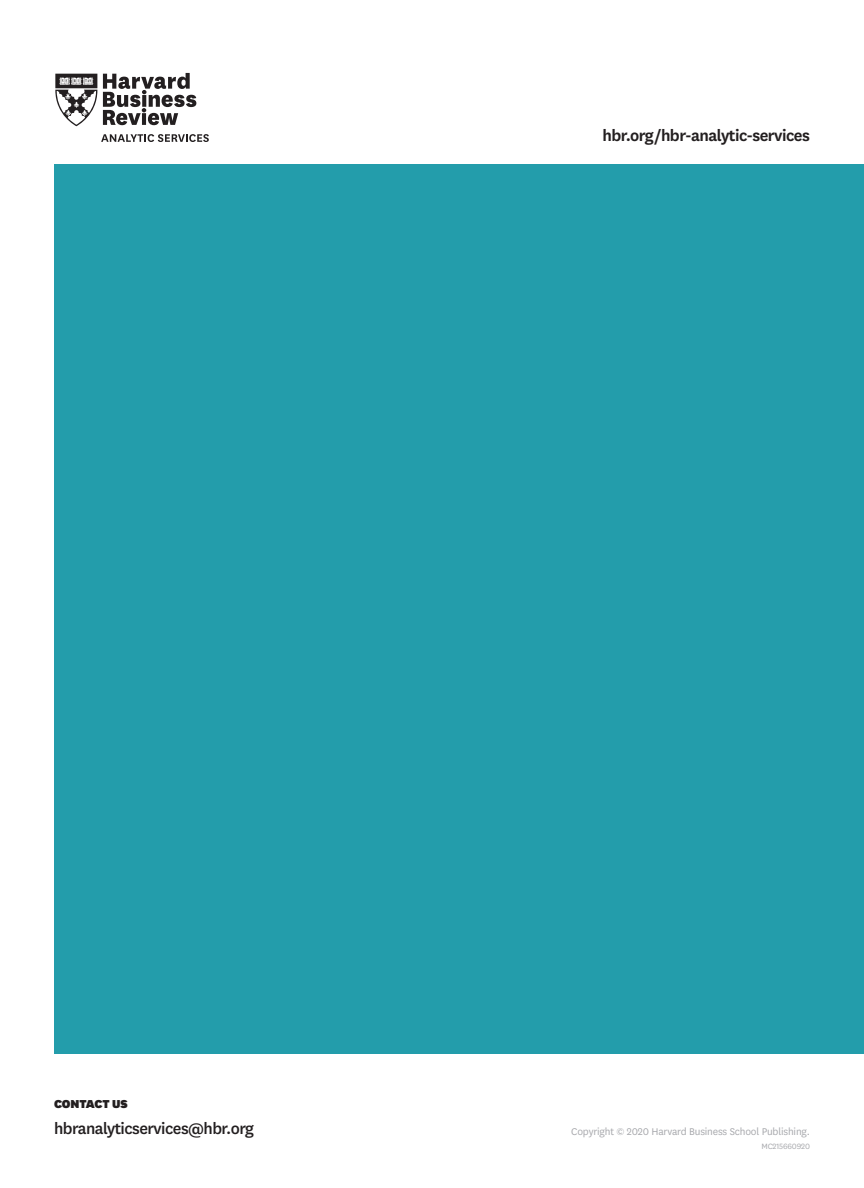
<style>
.page{position:relative;width:864px;height:1188px;background:#fff}
.page>*{position:absolute;margin:0;border:0;box-sizing:border-box;transform-origin:0 0}
.t1{font:600 18px "National HBR";letter-spacing:-.03em;color:#231f20}
.t2{font:500 18px "National HBR";letter-spacing:-.03em;color:#231f20}
.t3{font:900 13.5px "National HBR";color:#231f20}
.t4{font:11.4px "National HBR";letter-spacing:-.015em;color:#a8a9ad}
.t5{font:9px "National HBR";letter-spacing:-.015em;color:#a8a9ad}
</style>
<div class="page">
<svg style="left:55px;top:72px;width:141px;height:55px"></svg>
<svg style="left:101px;top:134px;width:108px;height:8px"></svg>
<div style="left:54px;top:165px;width:810px;height:889px;background:#239dab"></div>
<h1 class="t1" style="left:603px;top:123px;width:209px">hbr.org/hbr-analytic-services</h1>
<p class="t3" style="left:54px;top:1095px;width:75px">CONTACT US</p>
<h1 class="t2" style="left:54px;top:1116px;width:202px">hbranalyticservices@hbr.org</h1>
<p class="t4" style="left:571px;top:1124px;width:240px">Copyright © 2020 Harvard Business School Publishing.</p>
<p class="t5" style="left:761px;top:1141px;width:50px">MC215660920</p>
</div>
